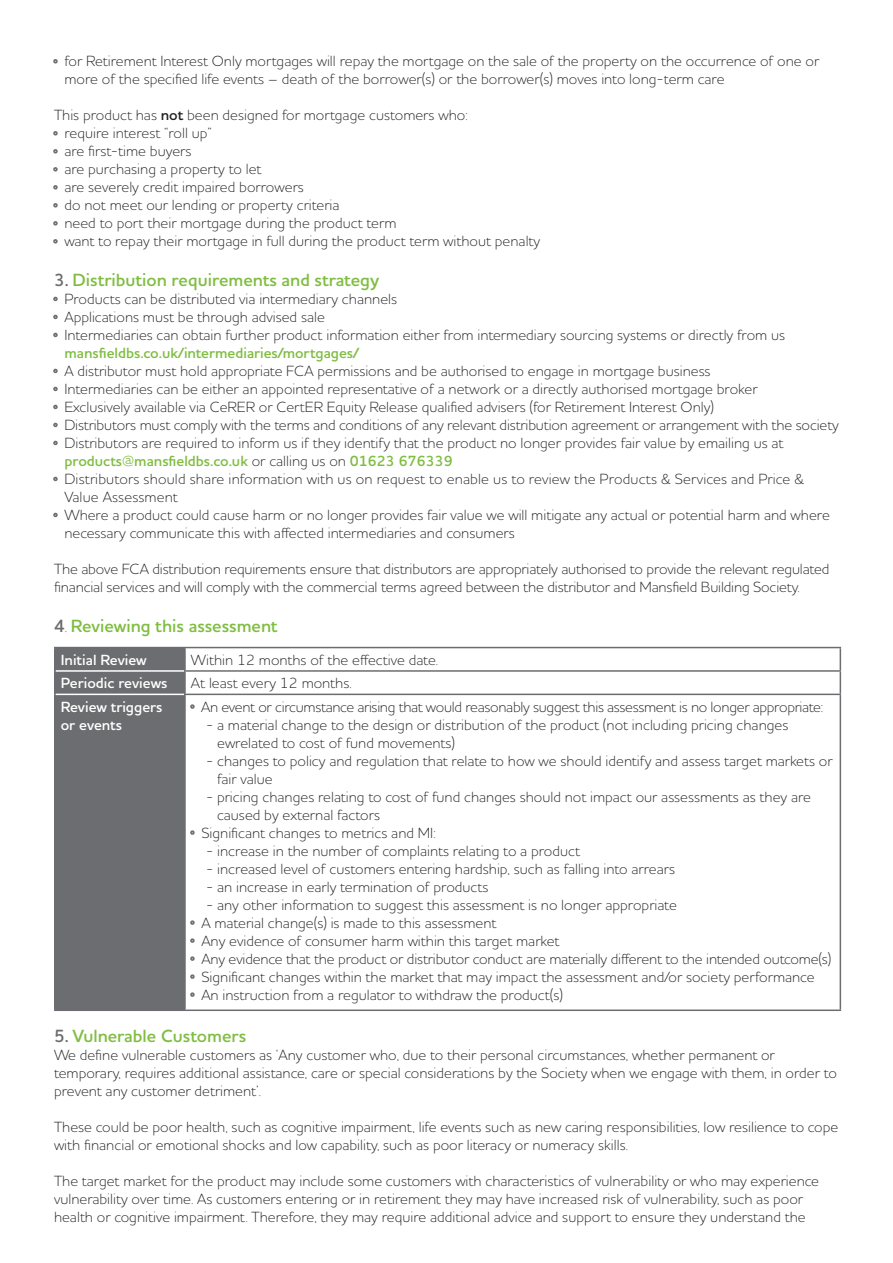
<style>
.page{position:relative;width:893px;height:1263px;background:#fff}
.page>*{position:absolute;margin:0;border:0;box-sizing:border-box;transform-origin:0 0}
.t1{font:600 18px "Houschka Pro";color:#7fbd41}
.t2{font:300 15px/18px "Houschka Pro";color:#231f20}
.t3{font:300 15px "Houschka Pro";letter-spacing:-.02em;color:#231f20}
.t4{font:600 15px/18px "Houschka Pro";color:#fff}
.s1{font-weight:500;color:#6c6d70}
.s2{font-weight:600}
.s3{color:#6c6d70}
.s4{font-weight:600;color:#7fbd41}
.s5{font-weight:300;font-size:15px;color:#231f20}
</style>
<div class="page">
<div style="left:56px;top:648px;width:128px;height:361px;background:#6c6d70"></div>
<hr style="left:56px;top:670px;width:128px;height:2px;background:#fff">
<hr style="left:56px;top:694px;width:128px;height:1px;background:#fff">
<hr style="left:184px;top:670px;width:657px;height:2px;background:#6c6d70">
<hr style="left:184px;top:694px;width:657px;height:1px;background:#6c6d70">
<hr style="left:185px;top:647px;width:656px;height:1px;background:#6c6d70">
<svg style="left:840px;top:648px;width:1px;height:46px"></svg>
<hr style="left:840px;top:695px;width:1px;height:314px;background:#6c6d70">
<hr style="left:185px;top:1009px;width:656px;height:2px;background:#6c6d70">
<hr style="left:54px;top:647px;width:131px;height:1px;background:#6c6d70">
<hr style="left:54px;top:648px;width:2px;height:23px;background:#6c6d70">
<hr style="left:184px;top:648px;width:2px;height:22px;background:#6c6d70">
<hr style="left:54px;top:671px;width:2px;height:23px;background:#6c6d70">
<hr style="left:184px;top:672px;width:2px;height:22px;background:#6c6d70">
<hr style="left:54px;top:694px;width:2px;height:315px;background:#6c6d70">
<hr style="left:184px;top:695px;width:2px;height:314px;background:#6c6d70">
<hr style="left:54px;top:1009px;width:131px;height:2px;background:#6c6d70">
<p class="t2" style="left:64px;top:52px;width:756px;text-indent:-10px"><span class="s1">·</span> for Retirement Interest Only mortgages will repay the mortgage on the sale of the property on the occurrence of one or more of the specified life events – death of the borrower(s) or the borrower(s) moves into long-term care</p>
<p class="t2" style="left:54px;top:106px;width:415px">This product has <span class="s2">not</span> been designed for mortgage customers who:</p>
<p class="t2" style="left:54px;top:124px;width:159px"><span class="s1">·</span> require interest “roll up”</p>
<p class="t2" style="left:54px;top:142px;width:139px"><span class="s1">·</span> are first-time buyers</p>
<p class="t2" style="left:54px;top:160px;width:209px"><span class="s1">·</span> are purchasing a property to let</p>
<p class="t2" style="left:54px;top:178px;width:251px"><span class="s1">·</span> are severely credit impaired borrowers</p>
<p class="t2" style="left:54px;top:196px;width:287px"><span class="s1">·</span> do not meet our lending or property criteria</p>
<p class="t2" style="left:54px;top:214px;width:344px"><span class="s1">·</span> need to port their mortgage during the product term</p>
<p class="t2" style="left:54px;top:232px;width:488px"><span class="s1">·</span> want to repay their mortgage in full during the product term without penalty</p>
<p class="t1" style="left:54px;top:268px;width:327px"><span class="s3">3.</span> Distribution requirements and strategy</p>
<p class="t2" style="left:54px;top:290px;width:345px"><span class="s1">·</span> Products can be distributed via intermediary channels</p>
<p class="t2" style="left:54px;top:308px;width:272px"><span class="s1">·</span> Applications must be through advised sale</p>
<p class="t2" style="left:64px;top:326px;width:722px;text-indent:-10px"><span class="s1">·</span> Intermediaries can obtain further product information either from intermediary sourcing systems or directly from us <span class="s4">mansfieldbs.co.uk/intermediaries/mortgages/</span></p>
<p class="t2" style="left:54px;top:362px;width:658px"><span class="s1">·</span> A distributor must hold appropriate FCA permissions and be authorised to engage in mortgage business</p>
<p class="t2" style="left:54px;top:380px;width:705px"><span class="s1">·</span> Intermediaries can be either an appointed representative of a network or a directly authorised mortgage broker</p>
<p class="t2" style="left:54px;top:398px;width:662px"><span class="s1">·</span> Exclusively available via CeRER or CertER Equity Release qualified advisers (for Retirement Interest Only)</p>
<p class="t2" style="left:54px;top:416px;width:786px"><span class="s1">·</span> Distributors must comply with the terms and conditions of any relevant distribution agreement or arrangement with the society</p>
<p class="t2" style="left:64px;top:434px;width:720px;text-indent:-10px"><span class="s1">·</span> Distributors are required to inform us if they identify that the product no longer provides fair value by emailing us at <span class="s4">products@mansfieldbs.co.uk</span> or calling us on <span class="s4">01623 676339</span></p>
<p class="t2" style="left:64px;top:470px;width:741px;text-indent:-10px"><span class="s1">·</span> Distributors should share information with us on request to enable us to review the Products &amp; Services and Price &amp;<br>Value Assessment</p>
<p class="t2" style="left:64px;top:506px;width:767px;text-indent:-10px"><span class="s1">·</span> Where a product could cause harm or no longer provides fair value we will mitigate any actual or potential harm and where necessary communicate this with affected intermediaries and consumers</p>
<p class="t2" style="left:54px;top:560px;width:777px">The above FCA distribution requirements ensure that distributors are appropriately authorised to provide the relevant regulated financial services and will comply with the commercial terms agreed between the distributor and Mansfield Building Society.</p>
<p class="t1" style="left:54px;top:614px;width:225px"><span class="s3">4</span><span class="s5">.</span> Reviewing this assessment</p>
<p class="t4" style="left:61px;top:651px;width:87px">Initial Review</p>
<p class="t2" style="left:191px;top:650px;width:249px">Within 12 months of the effective date.</p>
<p class="t4" style="left:61px;top:674px;width:108px">Periodic reviews</p>
<p class="t2" style="left:191px;top:674px;width:162px">At least every 12 months.</p>
<p class="t4" style="left:61px;top:697px;width:103px">Review triggers or events</p>
<p class="t3" style="left:191px;top:697px;width:634px"><span class="s1">·</span> An event or circumstance arising that would reasonably suggest this assessment is no longer appropriate:</p>
<p class="t2" style="left:217px;top:715px;width:573px;text-indent:-11px">- a material change to the design or distribution of the product (not including pricing changes ewrelated to cost of fund movements)</p>
<p class="t2" style="left:217px;top:751px;width:617px;text-indent:-11px">- changes to policy and regulation that relate to how we should identify and assess target markets or fair value</p>
<p class="t2" style="left:217px;top:787px;width:595px;text-indent:-11px">- pricing changes relating to cost of fund changes should not impact our assessments as they are caused by external factors</p>
<p class="t2" style="left:191px;top:823px;width:246px"><span class="s1">·</span> Significant changes to metrics and MI:</p>
<p class="t2" style="left:206px;top:841px;width:376px">- increase in the number of complaints relating to a product</p>
<p class="t2" style="left:206px;top:859px;width:471px">- increased level of customers entering hardship, such as falling into arrears</p>
<p class="t2" style="left:206px;top:877px;width:284px">- an increase in early termination of products</p>
<p class="t2" style="left:206px;top:895px;width:472px">- any other information to suggest this assessment is no longer appropriate</p>
<p class="t2" style="left:191px;top:913px;width:307px"><span class="s1">·</span> A material change(s) is made to this assessment</p>
<p class="t2" style="left:191px;top:931px;width:370px"><span class="s1">·</span> Any evidence of consumer harm within this target market</p>
<p class="t2" style="left:191px;top:949px;width:642px"><span class="s1">·</span> Any evidence that the product or distributor conduct are materially different to the intended outcome(s)</p>
<p class="t2" style="left:191px;top:967px;width:625px"><span class="s1">·</span> Significant changes within the market that may impact the assessment and/or society performance</p>
<p class="t2" style="left:191px;top:985px;width:374px"><span class="s1">·</span> An instruction from a regulator to withdraw the product(s)</p>
<p class="t1" style="left:54px;top:1024px;width:194px"><span class="s3">5.</span> Vulnerable Customers</p>
<p class="t2" style="left:54px;top:1046px;width:784px">We define vulnerable customers as ‘Any customer who, due to their personal circumstances, whether permanent or temporary, requires additional assistance, care or special considerations by the Society when we engage with them, in order to prevent any customer detriment’.</p>
<p class="t2" style="left:54px;top:1118px;width:786px">These could be poor health, such as cognitive impairment, life events such as new caring responsibilities, low resilience to cope with financial or emotional shocks and low capability, such as poor literacy or numeracy skills.</p>
<p class="t2" style="left:54px;top:1172px;width:766px">The target market for the product may include some customers with characteristics of vulnerability or who may experience vulnerability over time. As customers entering or in retirement they may have increased risk of vulnerability, such as poor health or cognitive impairment. Therefore, they may require additional advice and support to ensure they understand the</p>
</div>
